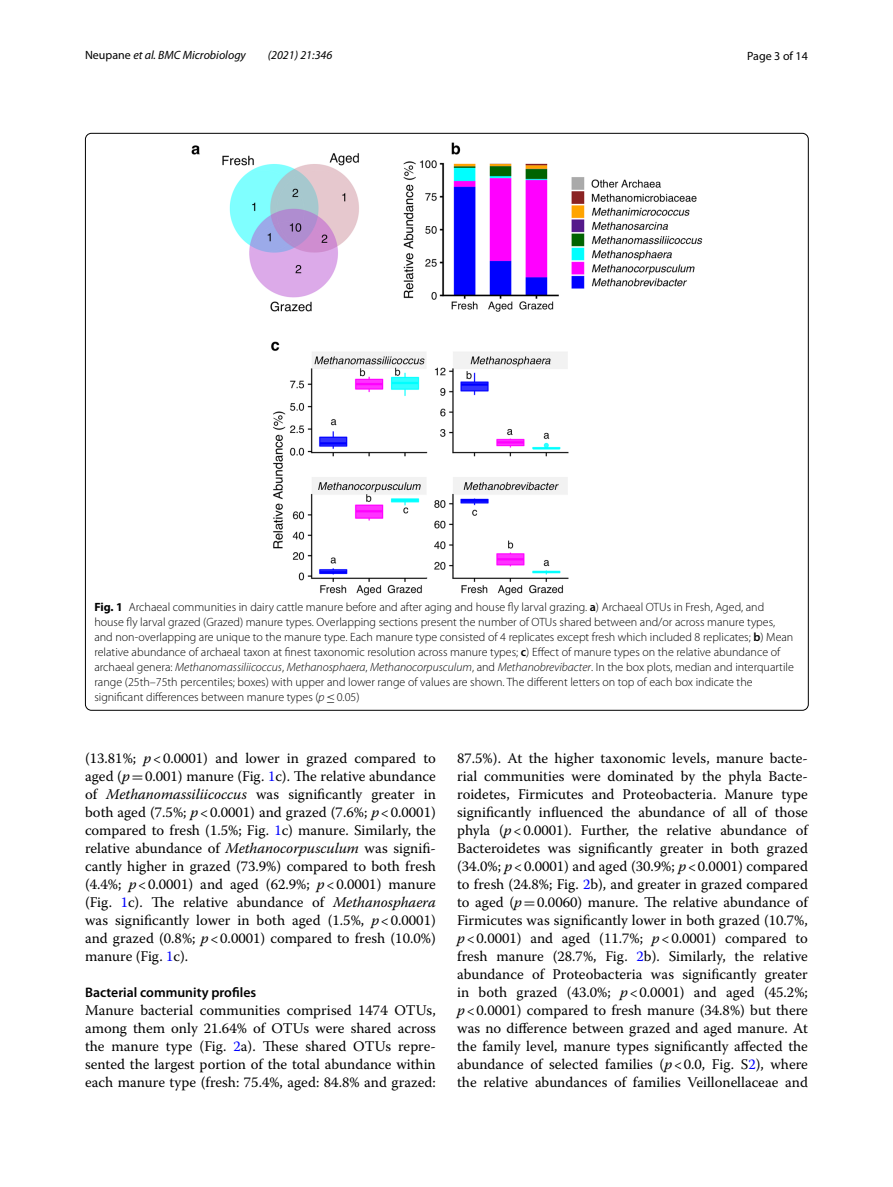
<style>
.page{position:relative;width:893px;height:1187px;background:#fff}
.page>*{position:absolute;margin:0;border:0;box-sizing:border-box;transform-origin:0 0}
.t1{font:14.7px/18px "Warnock Pro";color:#000;text-align:justify}
.t2{font:600 13.8px "Myriad Pro";color:#000}
.t3{font:300 12px/15px "Myriad Pro";color:#000}
.t4{font:italic 12px "Myriad Pro";color:#000}
.t5{font:12px "Myriad Pro";color:#000}
.s1{font-style:normal}
.s2{font-weight:700}
.s3{font-weight:600}
.s4{font-style:italic}
.s5{font-family:"MTSY";font-weight:400}
.s6{font-family:"MTSY"}
.s7{color:#00f}
</style>
<div class="page">
<img style="left:192px;top:142px;width:510px;height:453px">
<p class="t4" style="left:85px;top:48px;width:162px"><span class="s1">Neupane</span> et al. BMC Microbiology</p>
<p class="t4" style="left:268px;top:48px;width:66px">(2021) 21:346</p>
<p class="t5" style="left:747px;top:48px;width:62px">Page 3 of 14</p>
<p class="t3" style="left:94px;top:599px;width:701px"><span class="s2">Fig. 1</span> Archaeal communities in dairy cattle manure before and after aging and house fly larval grazing. <span class="s3">a</span>) Archaeal OTUs in Fresh, Aged, and house fly larval grazed (Grazed) manure types. Overlapping sections present the number of OTUs shared between and/or across manure types, and non-overlapping are unique to the manure type. Each manure type consisted of 4 replicates except fresh which included 8 replicates; <span class="s3">b</span>) Mean relative abundance of archaeal taxon at finest taxonomic resolution across manure types; <span class="s3">c</span>) Effect of manure types on the relative abundance of archaeal genera: <span class="s4">Methanomassiliicoccus</span>, <span class="s4">Methanosphaera</span>, <span class="s4">Methanocorpusculum</span>, and <span class="s4">Methanobrevibacter</span>. In the box plots, median and interquartile range (25th–75th percentiles; boxes) with upper and lower range of values are shown. The different letters on top of each box indicate the significant differences between manure types (<span class="s4">p</span><span class="s5">≤</span>0.05)</p>
<p class="t1" style="left:85px;top:749px;width:352px">(13.81%; <span class="s4">p</span>&lt;0.0001) and lower in grazed compared to aged (<span class="s4">p</span><span class="s6">=</span>0.001) manure (Fig. <span class="s7">1</span>c). The relative abundance of <span class="s4">Methanomassiliicoccus</span> was significantly greater in both aged (7.5%; <span class="s4">p</span>&lt;0.0001) and grazed (7.6%; <span class="s4">p</span>&lt;0.0001) compared to fresh (1.5%; Fig. <span class="s7">1</span>c) manure. Similarly, the relative abundance of <span class="s4">Methanocorpusculum</span> was signifi&shy;cantly higher in grazed (73.9%) compared to both fresh (4.4%; <span class="s4">p</span>&lt;0.0001) and aged (62.9%; <span class="s4">p</span>&lt;0.0001) manure (Fig. <span class="s7">1</span>c). The relative abundance of <span class="s4">Methanosphaera </span>was significantly lower in both aged (1.5%, <span class="s4">p</span>&lt;0.0001) and grazed (0.8%; <span class="s4">p</span>&lt;0.0001) compared to fresh (10.0%) manure (Fig. <span class="s7">1</span>c).</p>
<p class="t2" style="left:85px;top:983px;width:173px">Bacterial community profiles</p>
<p class="t1" style="left:85px;top:1001px;width:352px">Manure bacterial communities comprised 1474 OTUs, among them only 21.64% of OTUs were shared across the manure type (Fig. <span class="s7">2</span>a). These shared OTUs repre&shy;sented the largest portion of the total abundance within each manure type (fresh: 75.4%, aged: 84.8% and grazed:</p>
<p class="t1" style="left:457px;top:749px;width:352px">87.5%). At the higher taxonomic levels, manure bacte&shy;rial communities were dominated by the phyla Bacte&shy;roidetes, Firmicutes and Proteobacteria. Manure type significantly influenced the abundance of all of those phyla (<span class="s4">p</span>&lt;0.0001). Further, the relative abundance of Bacteroidetes was significantly greater in both grazed (34.0%; <span class="s4">p</span>&lt;0.0001) and aged (30.9%; <span class="s4">p</span>&lt;0.0001) compared to fresh (24.8%; Fig. <span class="s7">2</span>b), and greater in grazed compared to aged (<span class="s4">p</span><span class="s6">=</span>0.0060) manure. The relative abundance of Firmicutes was significantly lower in both grazed (10.7%, <span class="s4">p</span>&lt;0.0001) and aged (11.7%; <span class="s4">p</span>&lt;0.0001) compared to fresh manure (28.7%, Fig. <span class="s7">2</span>b). Similarly, the relative abundance of Proteobacteria was significantly greater in both grazed (43.0%; <span class="s4">p</span>&lt;0.0001) and aged (45.2%; <span class="s4">p</span>&lt;0.0001) compared to fresh manure (34.8%) but there was no difference between grazed and aged manure. At the family level, manure types significantly affected the abundance of selected families (<span class="s4">p</span>&lt;0.0, Fig. S<span class="s7">2</span>), where the relative abundances of families Veillonellaceae and</p>
</div>
